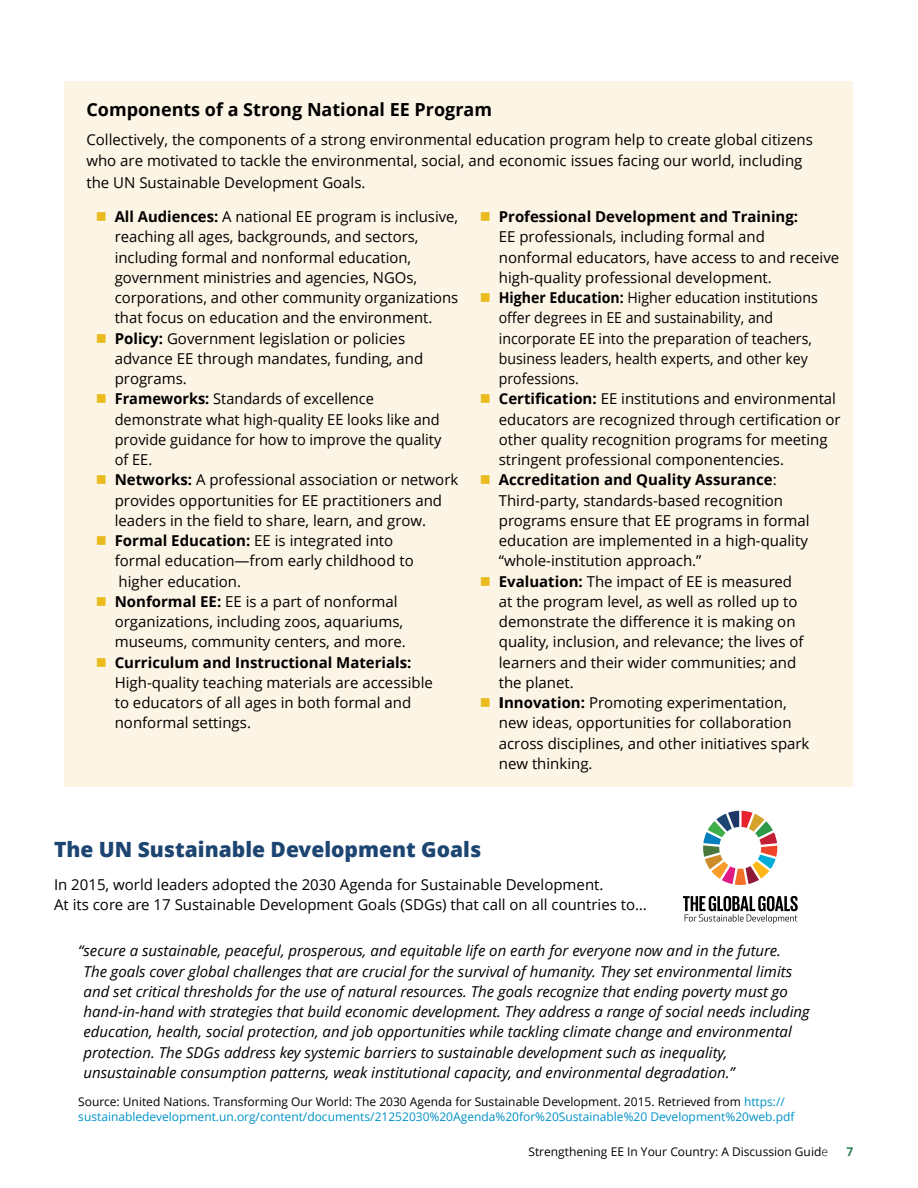
<style>
.page{position:relative;width:918px;height:1188px;background:#fff}
.page>*{position:absolute;margin:0;border:0;box-sizing:border-box;transform-origin:0 0}
.t1{font:800 21px "Open Sans";color:#1d4571}
.t2{font:700 18px "Open Sans";color:#000}
.t3{font:15px/20.2px "Open Sans";color:#000}
.t4{font:italic 15px/20.2px "Open Sans";color:#000}
.t5{font:15px/20.2px "Open Sans";color:#000;scale:.94 1}
.t6{font:12px/15px "Open Sans";color:#0092c8}
.t7{font:12px "Open Sans";color:#000}
.t8{font:700 12px "Open Sans";color:#288152}
.s1{color:#eabb1f}
.s2{font-weight:700}
.s3{font-weight:800}
.s4{color:#000}
.s5{font-weight:300}
</style>
<div class="page">
<div style="left:65px;top:81px;width:788px;height:705px;background:#fcf4e4"></div>
<svg style="left:703px;top:811px;width:74px;height:74px"></svg>
<svg style="left:683px;top:896px;width:115px;height:28px"></svg>
<p class="t2" style="left:86px;top:97px;width:407px">Components of a Strong National EE Program</p>
<p class="t3" style="left:86px;top:129px;width:728px">Collectively, the components of a strong environmental education program help to create global citizens who are motivated to tackle the environmental, social, and economic issues facing our world, including</p>
<p class="t3" style="left:86px;top:172px;width:281px">the UN Sustainable Development Goals.</p>
<p class="t3" style="left:115px;top:206px;width:345px;text-indent:-19px"><span class="s1">■</span> <span class="s2">All Audiences:</span> A national EE program is inclusive, reaching all ages, backgrounds, and sectors, including formal and nonformal education, government ministries and agencies, NGOs, corporations, and other community organizations that focus on education and the environment.</p>
<p class="t3" style="left:115px;top:328px;width:310px;text-indent:-19px"><span class="s1">■</span> <span class="s2">Policy:</span> Government legislation or policies advance EE through mandates, funding, and programs.</p>
<p class="t3" style="left:115px;top:388px;width:328px;text-indent:-19px"><span class="s1">■</span> <span class="s2">Frameworks:</span> Standards of excellence demonstrate what high-quality EE looks like and provide guidance for how to improve the quality of EE.</p>
<p class="t3" style="left:115px;top:469px;width:345px;text-indent:-19px"><span class="s1">■</span> <span class="s2">Networks:</span> A professional association or network provides opportunities for EE practitioners and leaders in the field to share, learn, and grow.</p>
<p class="t3" style="left:115px;top:530px;width:301px;text-indent:-19px"><span class="s1">■</span> <span class="s2">Formal Education:</span> EE is integrated into formal education—from early childhood to higher education.</p>
<p class="t3" style="left:115px;top:591px;width:293px;text-indent:-19px"><span class="s1">■</span> <span class="s2">Nonformal EE:</span> EE is a part of nonformal organizations, including zoos, aquariums, museums, community centers, and more.</p>
<p class="t3" style="left:115px;top:652px;width:320px;text-indent:-19px"><span class="s1">■</span> <span class="s2">Curriculum and Instructional Materials:<br></span>High-quality teaching materials are accessible to educators of all ages in both formal and nonformal settings.</p>
<p class="t3" style="left:499px;top:206px;width:342px;text-indent:-19px"><span class="s1">■</span> <span class="s2">Professional Development and Training:<br></span>EE professionals, including formal and nonformal educators, have access to and receive high-quality professional development.</p>
<p class="t5" style="left:499px;top:287px;width:341px;text-indent:-19px"><span class="s1">■</span> <span class="s2">Higher Education:</span> Higher education institutions offer degrees in EE and sustainability, and incorporate EE into the preparation of teachers, business leaders, health experts, and other key professions.</p>
<p class="t3" style="left:499px;top:388px;width:343px;text-indent:-19px"><span class="s1">■</span> <span class="s2">Certification:</span> EE institutions and environmental educators are recognized through certification or other quality recognition programs for meeting stringent professional componentencies.</p>
<p class="t3" style="left:499px;top:469px;width:312px;text-indent:-19px"><span class="s1">■</span> <span class="s2">Accreditation and Quality Assurance</span>:<br>Third-party, standards-based recognition programs ensure that EE programs in formal education are implemented in a high-quality “whole-institution approach.”</p>
<p class="t3" style="left:499px;top:571px;width:306px;text-indent:-19px"><span class="s1">■</span> <span class="s2">Evaluation:</span> The impact of EE is measured at the program level, as well as rolled up to demonstrate the difference it is making on quality, inclusion, and relevance; the lives of learners and their wider communities; and the planet.</p>
<p class="t3" style="left:499px;top:692px;width:312px;text-indent:-19px"><span class="s1">■</span> <span class="s3">I</span><span class="s2">nnovation:</span> Promoting experimentation, new ideas, opportunities for collaboration across disciplines, and other initiatives spark new thinking.</p>
<h1 class="t1" style="left:54px;top:833px;width:429px">The UN Sustainable Development Goals</h1>
<p class="t3" style="left:54px;top:874px;width:594px">In 2015, world leaders adopted the 2030 Agenda for Sustainable Development.<br>At its core are 17 Sustainable Development Goals (SDGs) that call on all countries to…</p>
<p class="t4" style="left:84px;top:941px;width:728px;text-indent:-5px">“secure a sustainable, peaceful, prosperous, and equitable life on earth for everyone now and in the future.<br>The goals cover global challenges that are crucial for the survival of humanity. They set environmental limits and set critical thresholds for the use of natural resources. The goals recognize that ending poverty must go hand-in-hand with strategies that build economic development. They address a range of social needs including education, health, social protection, and job opportunities while tackling climate change and environmental protection. The SDGs address key systemic barriers to sustainable development such as inequality, unsustainable consumption patterns, weak institutional capacity, and environmental degradation.”</p>
<p class="t6" style="left:78px;top:1094px;width:718px"><span class="s4">Source: United Nations. Transforming Our World: The 2030 Agenda for Sustainable Development. 2015. Retrieved from</span> https:// sustainabledevelopment.un.org/content/documents/21252030%20Agenda%20for%20Sustainable%20 Development%20web.pdf</p>
<p class="t7" style="left:528px;top:1144px;width:301px">Strengthening EE In Your Country: A Discussion Guid<span class="s5">e</span></p>
<p class="t8" style="left:847px;top:1143px;width:8px">7</p>
</div>
